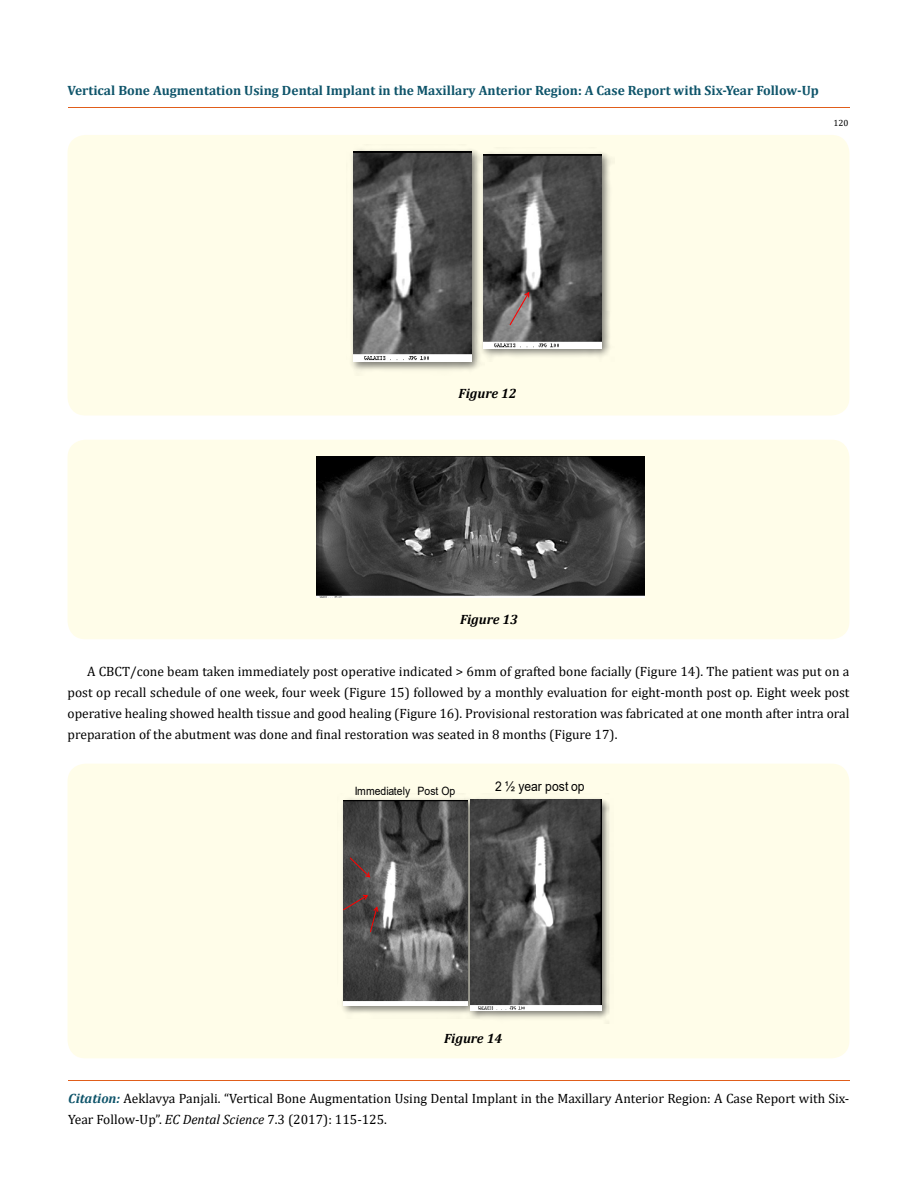
<style>
.page{position:relative;width:917px;height:1190px;background:#fff}
.page>*{position:absolute;margin:0;border:0;box-sizing:border-box;transform-origin:0 0}
.t1{font:13.5px/21px "Cambria";color:#000}
.t2{font:700 13.5px "Cambria";color:#0e546a}
.t3{font:italic 700 13.5px "Cambria";color:#000}
.t4{font:13.35px "Arial";color:#000;scale:.91 1}
.t5{font:11.4px "Arial";letter-spacing:.005em;color:#000;scale:.91 1}
.t6{font:9px "Cambria";color:#000}
.s1{font-weight:700;font-style:italic;color:#0e546a}
.s2{font-style:italic}
</style>
<div class="page">
<hr style="left:68px;top:108px;width:781px;height:1px;background:#e05d1a">
<hr style="left:68px;top:1080px;width:781px;height:1px;background:#e05d1a">
<div style="left:68px;top:135px;width:781px;height:280px;background:#fffde9;border-radius:18px"></div>
<img style="left:351px;top:149px;width:129px;height:222px">
<img style="left:353px;top:151px;width:118px;height:211px">
<img style="left:477px;top:149px;width:134px;height:212px">
<img style="left:483px;top:155px;width:118px;height:193px">
<svg style="left:508px;top:291px;width:22px;height:35px"></svg>
<div style="left:68px;top:440px;width:781px;height:199px;background:#fffde9;border-radius:18px"></div>
<img style="left:316px;top:456px;width:329px;height:141px">
<div style="left:68px;top:763px;width:781px;height:295px;background:#fffde9;border-radius:18px"></div>
<img style="left:342px;top:798px;width:122px;height:215px">
<img style="left:343px;top:800px;width:121px;height:205px">
<svg style="left:349px;top:856px;width:22px;height:22px"></svg>
<svg style="left:342px;top:894px;width:37px;height:39px"></svg>
<img style="left:464px;top:798px;width:146px;height:221px">
<img style="left:471px;top:800px;width:130px;height:210px">
<p class="t2" style="left:68px;top:80px;width:752px">Vertical Bone Augmentation Using Dental Implant in the Maxillary Anterior Region: A Case Report with Six-Year Follow-Up</p>
<p class="t6" style="left:833px;top:118px;width:16px">120</p>
<p class="t3" style="left:458px;top:383px;width:60px">Figure 12</p>
<p class="t3" style="left:460px;top:610px;width:60px">Figure 13</p>
<p class="t1" style="left:68px;top:661px;width:783px;text-align:justify;text-indent:19px">A CBCT/cone beam taken immediately post operative indicated &gt; 6mm of grafted bone facially (Figure 14). The patient was put on a post op recall schedule of one week, four week (Figure 15) followed by a monthly evaluation for eight-month post op. Eight week post operative healing showed health tissue and good healing (Figure 16). Provisional restoration was fabricated at one month after intra oral preparation of the abutment was done and final restoration was seated in 8 months (Figure 17).</p>
<p class="t5" style="left:355px;top:783px;width:112px">Immediately Post Op</p>
<p class="t4" style="left:495px;top:777px;width:100px">2 ½ year post op</p>
<p class="t3" style="left:444px;top:1028px;width:60px">Figure 14</p>
<p class="t1" style="left:68px;top:1087px;width:782px"><span class="s1">Citation:</span> Aeklavya Panjali. “Vertical Bone Augmentation Using Dental Implant in the Maxillary Anterior Region: A Case Report with Six-<br>Year Follow-Up”. <span class="s2">EC Dental Science</span> 7.3 (2017): 115-125.</p>
</div>
